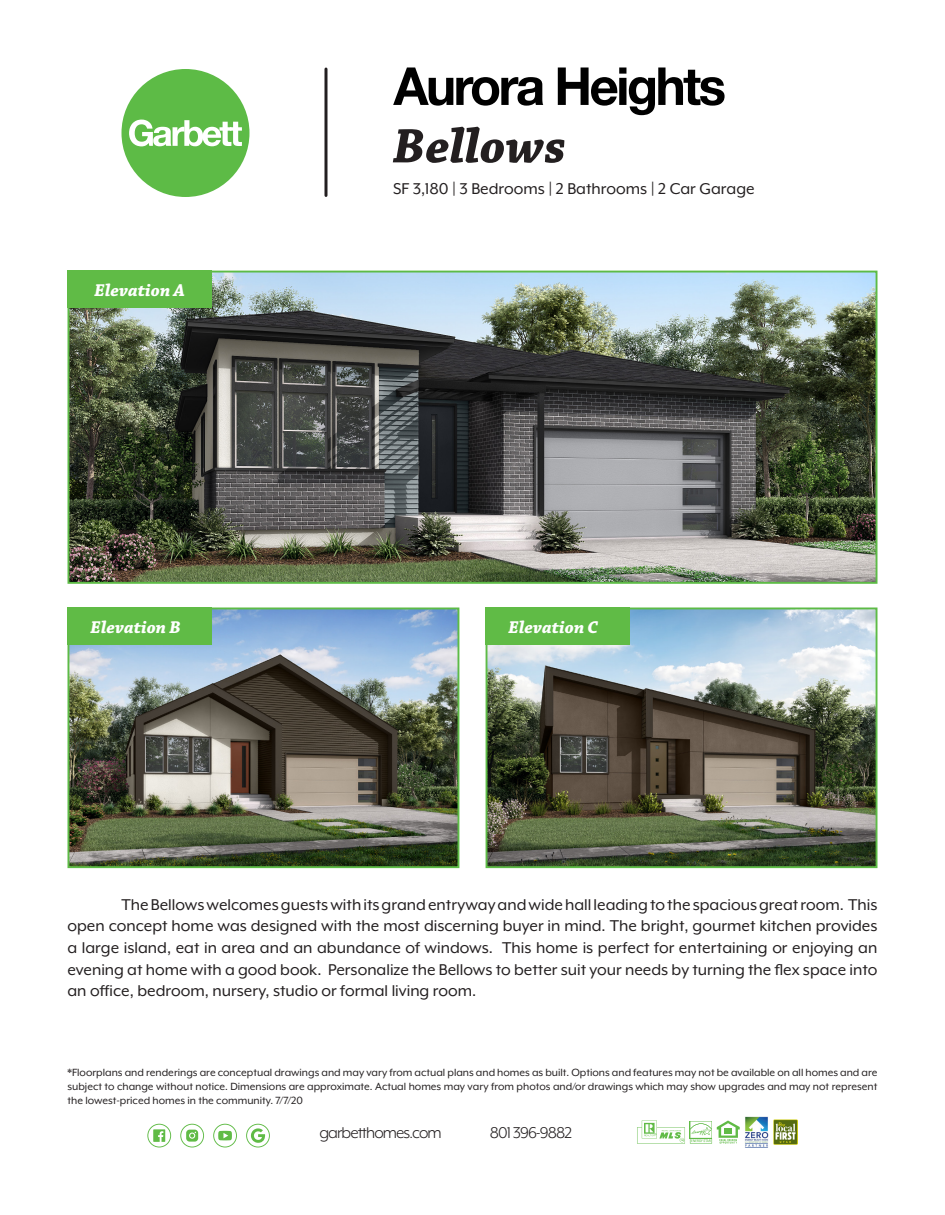
<style>
.page{position:relative;width:945px;height:1215px;background:#fff}
.page>*{position:absolute;margin:0;border:0;box-sizing:border-box;transform-origin:0 0}
.t1{font:italic 700 51px "Chaparral Pro";color:#231f20}
.t2{font:18px/21.6px "Mr Eaves XL Mod OT";color:#231f20;text-align:justify}
.t3{font:italic 700 18px "Chaparral Pro";color:#fff}
.t4{font:18px "Mr Eaves XL Mod OT";letter-spacing:-.05em;color:#231f20}
.t5{font:12px/14.4px "Mr Eaves XL Mod OT";color:#231f20;text-align:justify}
</style>
<div class="page">
<div style="left:122px;top:69px;width:127px;height:128px;background:#5dbb46;border-radius:50%"></div>
<svg style="left:129px;top:120px;width:113px;height:26px"></svg>
<hr style="left:325px;top:69px;width:3px;height:126px;background:#231f20">
<img style="left:71px;top:274px;width:804px;height:307px">
<div style="left:68px;top:271px;width:810px;height:313px;border:2px solid #5dbb46"></div>
<img style="left:71px;top:611px;width:385px;height:254px">
<div style="left:68px;top:608px;width:391px;height:260px;border:2px solid #5dbb46"></div>
<img style="left:489px;top:611px;width:385px;height:254px">
<div style="left:486px;top:608px;width:391px;height:260px;border:2px solid #5dbb46"></div>
<div style="left:68px;top:271px;width:144px;height:37px;background:#60bb46"></div>
<div style="left:68px;top:608px;width:144px;height:37px;background:#60bb46"></div>
<div style="left:486px;top:608px;width:144px;height:37px;background:#60bb46"></div>
<svg style="left:637px;top:1121px;width:103px;height:23px"></svg>
<img style="left:745px;top:1117px;width:23px;height:30px">
<img style="left:773px;top:1120px;width:24px;height:24px">
<svg style="left:147px;top:1124px;width:24px;height:23px"></svg>
<svg style="left:213px;top:1124px;width:24px;height:23px"></svg>
<svg style="left:246px;top:1124px;width:24px;height:23px"></svg>
<svg style="left:180px;top:1124px;width:24px;height:23px"></svg>
<svg style="left:393px;top:68px;width:150px;height:38px"></svg>
<svg style="left:558px;top:68px;width:167px;height:47px"></svg>
<p class="t3" style="left:94px;top:280px;width:92px">Elevation A</p>
<p class="t1" style="left:393px;top:116px;width:174px">Bellows</p>
<p class="t2" style="left:393px;top:178px;width:363px">SF 3,180 | 3 Bedrooms | 2 Bathrooms | 2 Car Garage</p>
<p class="t3" style="left:90px;top:617px;width:92px">Elevation B</p>
<p class="t3" style="left:508px;top:617px;width:91px">Elevation C</p>
<p class="t2" style="left:68px;top:894px;width:812px;text-indent:54px">The Bellows welcomes guests with its grand entryway and wide hall leading to the spacious great room. This open concept home was designed with the most discerning buyer in mind. The bright, gourmet kitchen provides a large island, eat in area and an abundance of windows. This home is perfect for entertaining or enjoying an evening at home with a good book. Personalize the Bellows to better suit your needs by turning the flex space into an office, bedroom, nursery, studio or formal living room.</p>
<p class="t5" style="left:68px;top:1065px;width:812px">*Floorplans and renderings are conceptual drawings and may vary from actual plans and homes as built. Options and features may not be available on all homes and are subject to change without notice. Dimensions are approximate. Actual homes may vary from photos and/or drawings which may show upgrades and may not represent the lowest-priced homes in the community. 7/7/20</p>
<p class="t4" style="left:319px;top:1123px;width:124px">garbetthomes.com</p>
<p class="t4" style="left:490px;top:1123px;width:84px">801 396-9882</p>
</div>
